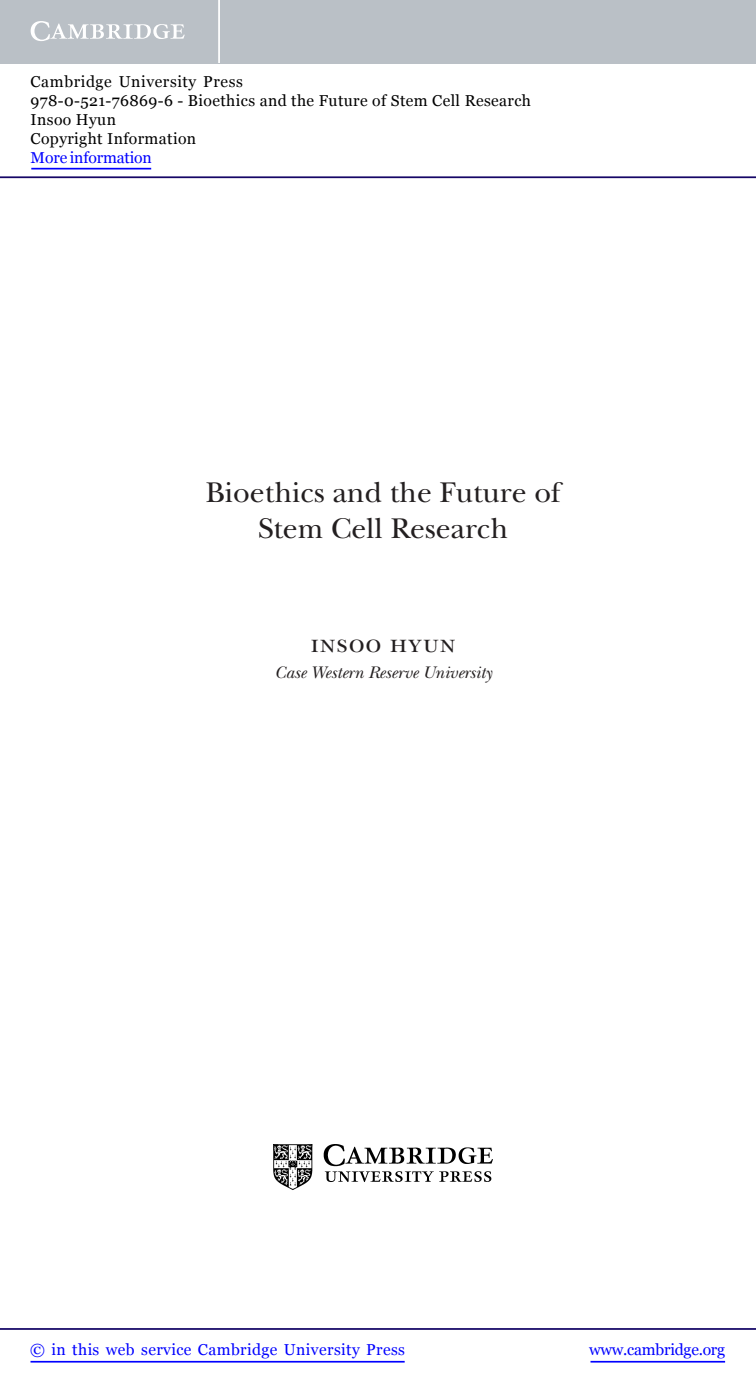
<style>
.page{position:relative;width:756px;height:1388px;background:#fff}
.page>*{position:absolute;margin:0;border:0;box-sizing:border-box;transform-origin:0 0}
.t1{font:29.75px/36.8px "New Baskerville Std";color:#231f20;text-align:center}
.t2{font:26.25px "New Baskerville Std";letter-spacing:.025em;color:#231f20}
.t3{font:italic 17.5px "New Baskerville Std";color:#231f20}
.t4{font:15.75px/18.9px "Georgia";letter-spacing:.025em;color:#000}
.t5{font:15.75px "Georgia";letter-spacing:.025em;color:#00f}
.t6{font:15.75px "Georgia";letter-spacing:-.015em;color:#00f}
.t7{font:15.75px "Georgia";letter-spacing:-.01em;color:#00f}
</style>
<div class="page">
<img style="left:274px;top:1144px;width:219px;height:46px">
<hr style="left:591px;top:1361px;width:134px;height:1px;background:#00f">
<hr style="left:0;top:1328px;width:756px;height:2px;background:#150666">
<hr style="left:31px;top:1361px;width:374px;height:1px;background:#00f">
<div style="left:0;top:0;width:756px;height:63px;background:#bac0c6"></div>
<svg style="left:31px;top:21px;width:154px;height:20px"></svg>
<hr style="left:218px;top:0;width:2px;height:63px;background:#fff">
<hr style="left:0;top:176px;width:756px;height:2px;background:#150666">
<hr style="left:31px;top:168px;width:120px;height:1px;background:#00f">
<p class="t4" style="left:31px;top:72px;width:502px">Cambridge University Press<br>978-0-521-76869-6 - Bioethics and the Future of Stem Cell Research<br>Insoo Hyun<br>Copyright Information</p>
<p class="t7" style="left:31px;top:148px;width:123px">More information</p>
<h1 class="t1" style="left:206px;top:477px;width:356px">Bioethics and the Future of<br>Stem Cell Research</h1>
<h2 class="t2" style="left:311px;top:634px;width:147px">Insoo Hyun</h2>
<p class="t3" style="left:274px;top:666px;width:219px">Case Western Reserve University</p>
<p class="t5" style="left:30px;top:1340px;width:376px">© in this web service Cambridge University Press</p>
<p class="t6" style="left:589px;top:1340px;width:137px">www.cambridge.org</p>
</div>
